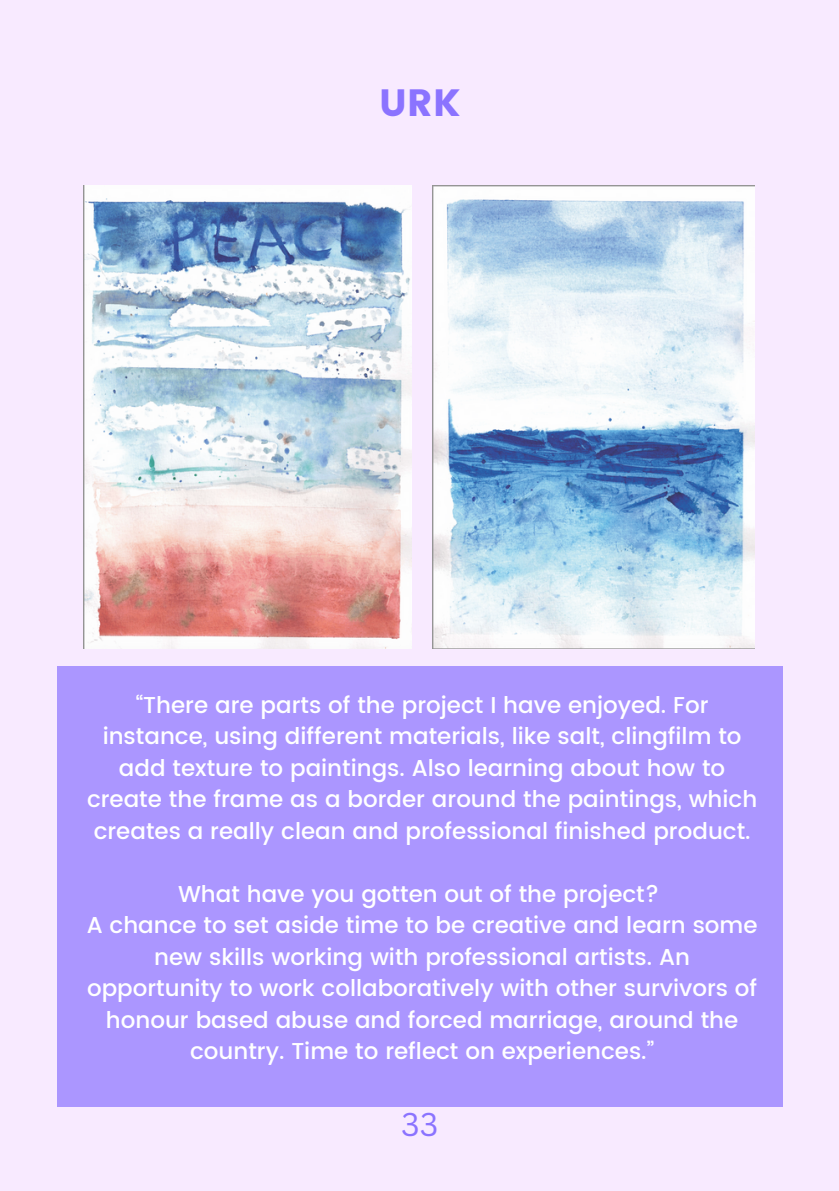
<style>
.page{position:relative;width:839px;height:1191px;background:#fff}
.page>*{position:absolute;margin:0;border:0;box-sizing:border-box;transform-origin:0 0}
.t1{font:38px "Poppins";color:#8b73ff}
.t2{font:32px "Canva Sans";color:#8b73ff}
.t3{font:500 23px/31.6px "Poppins";color:#fff;text-align:center}
</style>
<div class="page">
<div style="left:0;top:0;width:838px;height:1191px;background:#f8eaff"></div>
<img style="left:84px;top:185px;width:327px;height:464px">
<img style="left:432px;top:185px;width:322px;height:464px">
<div style="left:57px;top:666px;width:725px;height:441px;background:#ab96ff"></div>
<p class="t1" style="left:379px;top:81px;width:83px">URK</p>
<p class="t3" style="left:87px;top:689px;width:671px">“There are parts of the project I have enjoyed. For instance, using different materials, like salt, clingfilm to add texture to paintings. Also learning about how to create the frame as a border around the paintings, which creates a really clean and professional finished product.</p>
<p class="t3" style="left:178px;top:878px;width:483px">What have you gotten out of the project?</p>
<p class="t3" style="left:87px;top:910px;width:672px">A chance to set aside time to be creative and learn some new skills working with professional artists. An opportunity to work collaboratively with other survivors of honour based abuse and forced marriage, around the country. Time to reflect on experiences.”</p>
<p class="t2" style="left:401px;top:1102px;width:39px">33</p>
</div>
